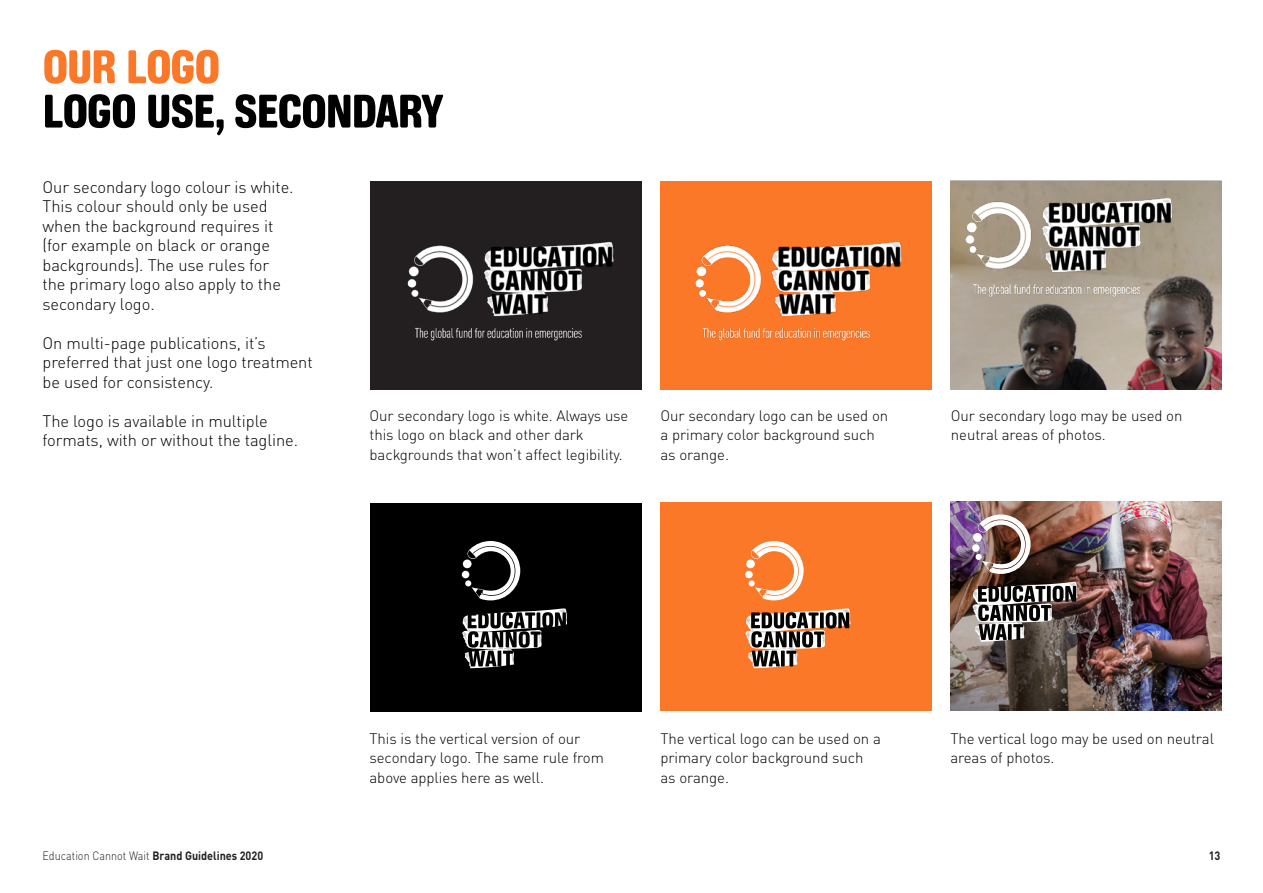
<style>
.page{position:relative;width:1263px;height:893px;background:#fff}
.page>*{position:absolute;margin:0;border:0;box-sizing:border-box;transform-origin:0 0}
.t1{font:57px/44.4px "Ketchupa Pro";letter-spacing:-.025em;color:#000}
.t2{font:300 16.5px/19.5px "DIN Pro";letter-spacing:-.005em;color:#000}
.t3{font:300 15px/19.5px "DIN Pro";letter-spacing:-.005em;color:#000}
.t4{font:300 12px "DIN Pro";color:#231f20;scale:.9 1}
.t5{font:700 12px "DIN Pro";color:#231f20;scale:.9 1}
.s1{color:#fa7828}
.s2{font-weight:700}
</style>
<div class="page">
<svg style="left:950px;top:181px;width:271px;height:208px;background:#8a7d73"></svg>
<img style="left:950px;top:502px;width:271px;height:209px">
<div style="left:370px;top:181px;width:271px;height:208px;background:#231f20"></div>
<div style="left:370px;top:503px;width:271px;height:209px;background:#000"></div>
<div style="left:660px;top:181px;width:272px;height:208px;background:#fa7828"></div>
<div style="left:660px;top:502px;width:271px;height:209px;background:#fa7828"></div>
<svg style="left:462px;top:608px;width:105px;height:61px"></svg>
<div style="left:463px;top:560px;width:8px;height:8px;background:#fff;border-radius:50%"></div>
<div style="left:462px;top:571px;width:7px;height:7px;background:#fff;border-radius:50%"></div>
<svg style="left:467px;top:541px;width:53px;height:59px"></svg>
<svg style="left:745px;top:608px;width:105px;height:61px"></svg>
<div style="left:746px;top:560px;width:9px;height:8px;background:#fff;border-radius:50%"></div>
<div style="left:745px;top:571px;width:8px;height:7px;background:#fff;border-radius:50%"></div>
<svg style="left:748px;top:580px;width:7px;height:7px"></svg>
<svg style="left:751px;top:541px;width:53px;height:59px"></svg>
<svg style="left:972px;top:581px;width:105px;height:61px"></svg>
<div style="left:973px;top:533px;width:9px;height:9px;background:#fff;border-radius:50%"></div>
<div style="left:972px;top:544px;width:8px;height:8px;background:#fff;border-radius:50%"></div>
<div style="left:975px;top:554px;width:7px;height:6px;background:#fff;border-radius:50%"></div>
<svg style="left:978px;top:514px;width:52px;height:60px"></svg>
<img style="left:695px;top:242px;width:207px;height:99px">
<img style="left:407px;top:242px;width:207px;height:99px">
<img style="left:964px;top:190px;width:227px;height:116px">
<p class="t1" style="left:43px;top:46px;width:403px"><span class="s1">OUR LOGO<br></span>LOGO USE, SECONDARY</p>
<p class="t2" style="left:43px;top:176px;width:253px">Our secondary logo colour is white.<br>This colour should only be used when the background requires it (for example on black or orange backgrounds). The use rules for the primary logo also apply to the secondary logo.</p>
<p class="t2" style="left:43px;top:332px;width:272px">On multi-page publications, it’s preferred that just one logo treatment be used for consistency.</p>
<p class="t2" style="left:43px;top:410px;width:257px">The logo is available in multiple formats, with or without the tagline.</p>
<p class="t3" style="left:370px;top:404px;width:260px">Our secondary logo is white. Always use this logo on black and other dark backgrounds that won’t affect legibility.</p>
<p class="t3" style="left:660px;top:404px;width:229px">Our secondary logo can be used on a primary color background such as orange.</p>
<p class="t3" style="left:951px;top:404px;width:233px">Our secondary logo may be used on neutral areas of photos.</p>
<p class="t3" style="left:369px;top:727px;width:236px">This is the vertical version of our secondary logo. The same rule from above applies here as well.</p>
<p class="t3" style="left:660px;top:727px;width:222px">The vertical logo can be used on a primary color background such as orange.</p>
<p class="t3" style="left:950px;top:727px;width:265px">The vertical logo may be used on neutral areas of photos.</p>
<p class="t4" style="left:43px;top:846px;width:247px">Education Cannot Wait <span class="s2">Brand Guidelines 2020</span></p>
<p class="t5" style="left:1209px;top:845px;width:15px">13</p>
</div>
